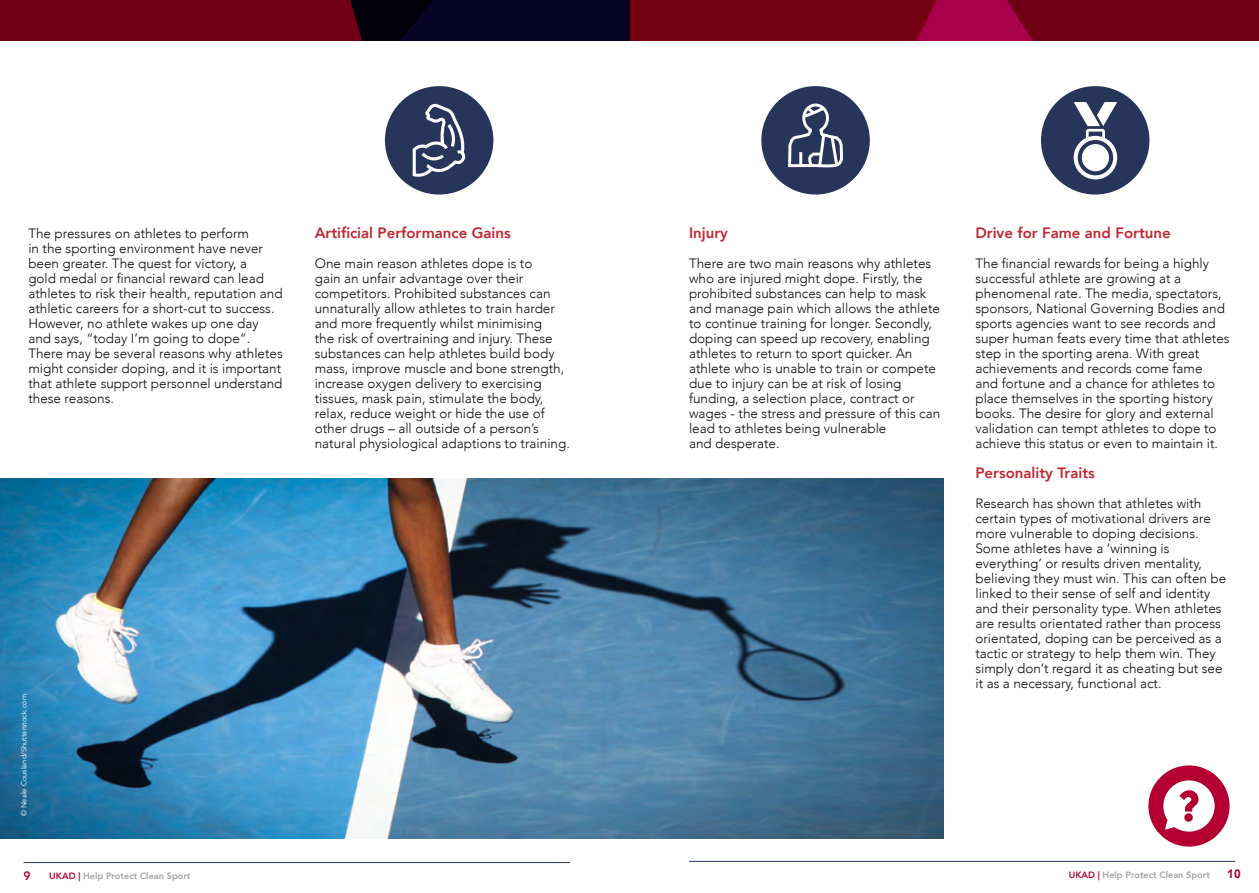
<style>
.page{position:relative;width:1259px;height:893px;background:#fff}
.page>*{position:absolute;margin:0;border:0;box-sizing:border-box;transform-origin:0 0}
.t1{font:800 15px "Avenir";color:#bf2832}
.t2{font:300 13.5px/15px "Avenir";color:#0c0c0c}
.t3{font:700 12.15px "Arial";color:#b40031}
.t4{font:800 12.15px "Avenir";color:#b40031}
.t5{font:800 9.15px "Avenir";color:#a3a3a3}
.t6{font:7.5px "Avenir";color:#fff}
.s1{color:#b40031}
</style>
<div class="page">
<hr style="left:24px;top:862px;width:546px;height:1px;background:#28355a">
<hr style="left:689px;top:861px;width:546px;height:1px;background:#28355a">
<svg style="left:0;top:0;width:1259px;height:40px;background:#5e001a"></svg>
<img style="left:0;top:478px;width:943px;height:360px">
<div style="left:1148px;top:765px;width:81px;height:82px;background:#b40031;border-radius:50%"></div>
<svg style="left:1163px;top:780px;width:51px;height:52px"></svg>
<div style="left:761px;top:86px;width:109px;height:109px;background:#28355a;border-radius:50%"></div>
<div style="left:385px;top:86px;width:108px;height:109px;background:#28355a;border-radius:50%"></div>
<div style="left:1041px;top:86px;width:108px;height:109px;background:#28355a;border-radius:50%"></div>
<svg style="left:412px;top:103px;width:54px;height:74px"></svg>
<svg style="left:1073px;top:102px;width:44px;height:77px"></svg>
<svg style="left:788px;top:103px;width:55px;height:65px"></svg>
<p class="t2" style="left:28px;top:225px;width:256px">The pressures on athletes to perform<br>in the sporting environment have never been greater. The quest for victory, a<br>gold medal or financial reward can lead athletes to risk their health, reputation and athletic careers for a short-cut to success.<br>However, no athlete wakes up one day and says, “today I’m going to dope”.<br>There may be several reasons why athletes might consider doping, and it is important that athlete support personnel understand these reasons.</p>
<p class="t1" style="left:315px;top:221px;width:197px">Artificial Performance Gains</p>
<p class="t2" style="left:315px;top:255px;width:257px">One main reason athletes dope is to<br>gain an unfair advantage over their competitors. Prohibited substances can unnaturally allow athletes to train harder and more frequently whilst minimising<br>the risk of overtraining and injury. These substances can help athletes build body mass, improve muscle and bone strength, increase oxygen delivery to exercising tissues, mask pain, stimulate the body, relax, reduce weight or hide the use of other drugs – all outside of a person’s natural physiological adaptions to training.</p>
<p class="t6" style="left:20px;top:816px;width:124px;rotate:-90deg">© Neale Cousland/Shutterstock.com</p>
<p class="t1" style="left:689px;top:221px;width:40px">Injury</p>
<p class="t2" style="left:689px;top:255px;width:253px">There are two main reasons why athletes who are injured might dope. Firstly, the prohibited substances can help to mask and manage pain which allows the athlete to continue training for longer. Secondly, doping can speed up recovery, enabling athletes to return to sport quicker. An athlete who is unable to train or compete due to injury can be at risk of losing funding, a selection place, contract or wages - the stress and pressure of this can lead to athletes being vulnerable<br>and desperate.</p>
<p class="t1" style="left:975px;top:221px;width:197px">Drive for Fame and Fortune</p>
<p class="t2" style="left:975px;top:255px;width:256px">The financial rewards for being a highly successful athlete are growing at a phenomenal rate. The media, spectators, sponsors, National Governing Bodies and sports agencies want to see records and super human feats every time that athletes step in the sporting arena. With great achievements and records come fame<br>and fortune and a chance for athletes to place themselves in the sporting history books. The desire for glory and external validation can tempt athletes to dope to achieve this status or even to maintain it.</p>
<p class="t1" style="left:975px;top:461px;width:121px">Personality Traits</p>
<p class="t2" style="left:975px;top:495px;width:252px">Research has shown that athletes with certain types of motivational drivers are more vulnerable to doping decisions.<br>Some athletes have a ‘winning is everything’ or results driven mentality, believing they must win. This can often be linked to their sense of self and identity and their personality type. When athletes are results orientated rather than process orientated, doping can be perceived as a tactic or strategy to help them win. They simply don’t regard it as cheating but see it as a necessary, functional act.</p>
<p class="t4" style="left:24px;top:866px;width:9px">9</p>
<p class="t5" style="left:49px;top:869px;width:143px"><span class="s1">UKAD |</span> Help Protect Clean Sport</p>
<p class="t5" style="left:1068px;top:867px;width:143px"><span class="s1">UKAD |</span> Help Protect Clean Sport</p>
<p class="t3" style="left:1227px;top:865px;width:15px">10</p>
</div>
